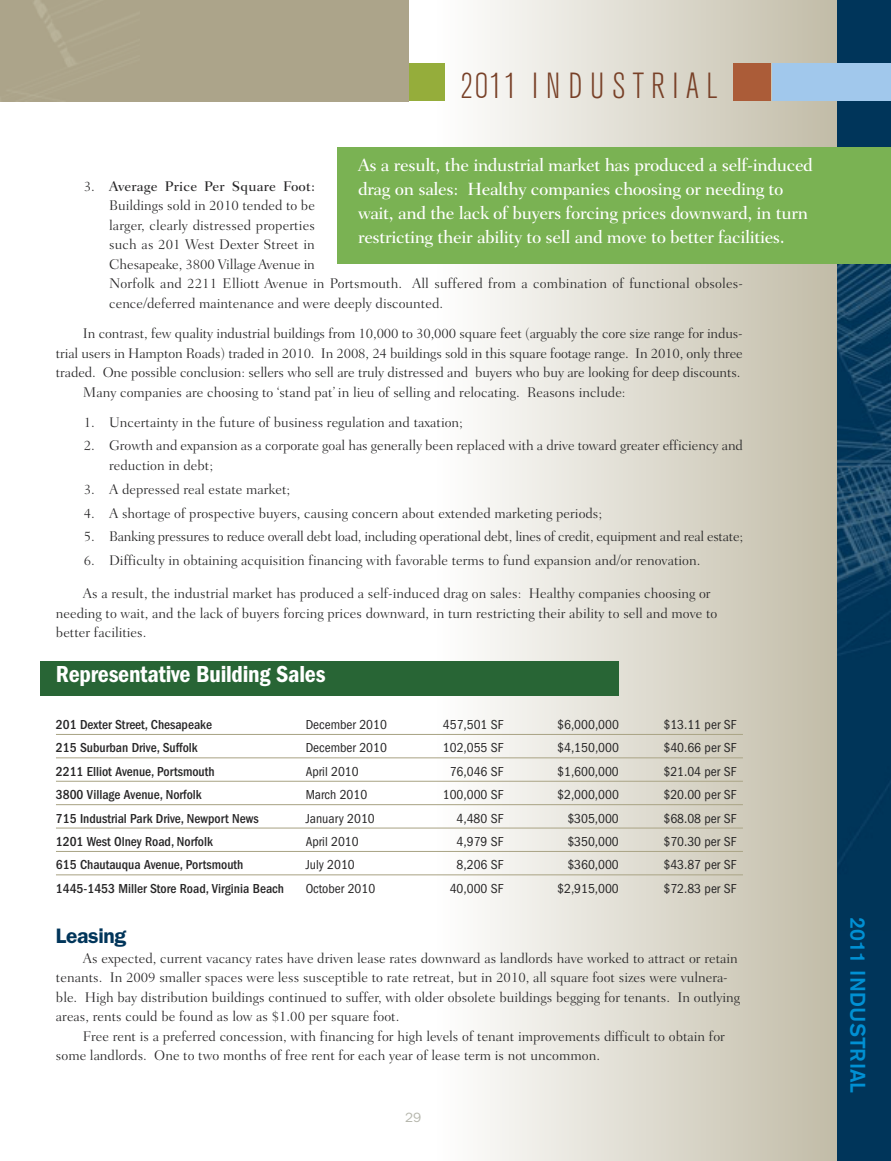
<style>
.page{position:relative;width:891px;height:1161px;background:#fff}
.page>*{position:absolute;margin:0;border:0;box-sizing:border-box;transform-origin:0 0}
.t1{font:300 condensed 36px "Akzidenz Grotesk BE";letter-spacing:.2em;color:#784027}
.t2{font:600 condensed 24px "Franklin Gothic";letter-spacing:-.01em;color:#fff}
.t3{font:500 21px "Akzidenz Grotesk BE";color:#0090d3}
.t4{font:600 21px "Franklin Gothic";letter-spacing:-.015em;color:#00355a}
.t5{font:500 18px/24px "Fairfield LH";letter-spacing:-.02em;color:#fff}
.t6{font:300 14.25px/19.5px "Fairfield LH";color:#272627}
.t7{font:300 14.25px "Fairfield LH";letter-spacing:-.02em;color:#272627}
.t8{font:condensed 13.5px "Franklin Gothic";color:#272627}
.t9{font:500 condensed 13.5px "Franklin Gothic";color:#272627}
.t10{font:13.5px "Franklin Gothic";color:#b5b6ac}
.s1{font-weight:500}
</style>
<div class="page">
<div style="left:438px;top:0;width:424px;height:1161px;background:linear-gradient(to right,#fefefe,#beb8a2)"></div>
<div style="left:837px;top:0;width:54px;height:1161px;background:#00355a"></div>
<img style="left:837px;top:264px;width:54px;height:600px">
<div style="left:734px;top:63px;width:37px;height:38px;background:#ab5c38"></div>
<div style="left:772px;top:63px;width:119px;height:38px;background:#a1c8ec"></div>
<div style="left:408px;top:63px;width:36px;height:38px;background:#95ad3b"></div>
<div style="left:0;top:0;width:409px;height:101px;background:#aca48a"></div>
<img style="left:34px;top:0;width:42px;height:67px">
<div style="left:40px;top:661px;width:579px;height:35px;background:#286535"></div>
<hr style="left:56px;top:734px;width:687px;height:1px;background:#aca688">
<hr style="left:56px;top:757px;width:687px;height:1px;background:#aca688">
<hr style="left:56px;top:781px;width:687px;height:1px;background:#aca688">
<hr style="left:56px;top:804px;width:687px;height:1px;background:#aca688">
<hr style="left:56px;top:828px;width:687px;height:1px;background:#aca688">
<hr style="left:56px;top:851px;width:687px;height:1px;background:#aca688">
<hr style="left:56px;top:874px;width:687px;height:1px;background:#aca688">
<div style="left:337px;top:147px;width:554px;height:116px;background:#7ab253"></div>
<h1 class="t1" style="left:460px;top:73px;width:259px">2011 INDUSTRIAL</h1>
<p class="t5" style="left:358px;top:155px;width:456px">As a result, the industrial market has produced a self-induced drag on sales: Healthy companies choosing or needing to wait, and the lack of buyers forcing prices downward, in turn restricting their ability to sell and move to better facilities.</p>
<p class="t6" style="left:109px;top:178px;width:635px;text-indent:-25px">3. <span class="s1">Average Price Per Square Foot:<br></span>Buildings sold in 2010 tended to be<br>larger, clearly distressed properties<br>such as 201 West Dexter Street in<br>Chesapeake, 3800 Village Avenue in<br>Norfolk and 2211 Elliott Avenue in Portsmouth. All suffered from a combination of functional obsoles&shy;cence/deferred maintenance and were deeply discounted.</p>
<p class="t6" style="left:83px;top:325px;width:661px">In contrast, few quality industrial buildings from 10,000 to 30,000 square feet (arguably the core size range for indus-</p>
<p class="t6" style="left:56px;top:345px;width:688px">trial users in Hampton Roads) traded in 2010. In 2008, 24 buildings sold in this square footage range. In 2010, only three</p>
<p class="t6" style="left:56px;top:364px;width:686px">traded. One possible conclusion: sellers who sell are truly distressed and buyers who buy are looking for deep discounts.</p>
<p class="t6" style="left:83px;top:384px;width:544px">Many companies are choosing to ‘stand pat’ in lieu of selling and relocating. Reasons include:</p>
<p class="t6" style="left:84px;top:413px;width:381px">1. Uncertainty in the future of business regulation and taxation;</p>
<p class="t6" style="left:109px;top:437px;width:635px;text-indent:-25px">2. Growth and expansion as a corporate goal has generally been replaced with a drive toward greater efficiency and reduction in debt;</p>
<p class="t6" style="left:84px;top:481px;width:208px">3. A depressed real estate market;</p>
<p class="t6" style="left:84px;top:504px;width:520px">4. A shortage of prospective buyers, causing concern about extended marketing periods;</p>
<p class="t7" style="left:84px;top:531px;width:661px">5. Banking pressures to reduce overall debt load, including operational debt, lines of credit, equipment and real estate;</p>
<p class="t6" style="left:84px;top:552px;width:618px">6. Difficulty in obtaining acquisition financing with favorable terms to fund expansion and/or renovation.</p>
<p class="t6" style="left:56px;top:585px;width:663px;text-indent:27px">As a result, the industrial market has produced a self-induced drag on sales: Healthy companies choosing or needing to wait, and the lack of buyers forcing prices downward, in turn restricting their ability to sell and move to better facilities.</p>
<h2 class="t2" style="left:56px;top:666px;width:271px">Representative Building Sales</h2>
<p class="t9" style="left:56px;top:720px;width:158px">201 Dexter Street, Chesapeake</p>
<p class="t8" style="left:306px;top:720px;width:83px">December 2010</p>
<p class="t8" style="left:443px;top:720px;width:62px">457,501 SF</p>
<p class="t8" style="left:557px;top:720px;width:63px">$6,000,000</p>
<p class="t8" style="left:664px;top:720px;width:74px">$13.11 per SF</p>
<p class="t9" style="left:56px;top:743px;width:143px">215 Suburban Drive, Suffolk</p>
<p class="t8" style="left:306px;top:743px;width:83px">December 2010</p>
<p class="t8" style="left:443px;top:743px;width:62px">102,055 SF</p>
<p class="t8" style="left:557px;top:743px;width:63px">$4,150,000</p>
<p class="t8" style="left:664px;top:743px;width:74px">$40.66 per SF</p>
<p class="t9" style="left:56px;top:767px;width:160px">2211 Elliot Avenue, Portsmouth</p>
<p class="t8" style="left:306px;top:767px;width:55px">April 2010</p>
<p class="t8" style="left:450px;top:767px;width:55px">76,046 SF</p>
<p class="t8" style="left:557px;top:767px;width:63px">$1,600,000</p>
<p class="t8" style="left:663px;top:767px;width:74px">$21.04 per SF</p>
<p class="t9" style="left:56px;top:790px;width:147px">3800 Village Avenue, Norfolk</p>
<p class="t8" style="left:306px;top:790px;width:63px">March 2010</p>
<p class="t8" style="left:443px;top:790px;width:62px">100,000 SF</p>
<p class="t8" style="left:557px;top:790px;width:63px">$2,000,000</p>
<p class="t8" style="left:663px;top:790px;width:74px">$20.00 per SF</p>
<p class="t9" style="left:56px;top:814px;width:204px">715 Industrial Park Drive, Newport News</p>
<p class="t8" style="left:306px;top:814px;width:71px">January 2010</p>
<p class="t8" style="left:457px;top:814px;width:48px">4,480 SF</p>
<p class="t8" style="left:567px;top:814px;width:53px">$305,000</p>
<p class="t8" style="left:663px;top:814px;width:74px">$68.08 per SF</p>
<p class="t9" style="left:56px;top:837px;width:158px">1201 West Olney Road, Norfolk</p>
<p class="t8" style="left:306px;top:837px;width:55px">April 2010</p>
<p class="t8" style="left:457px;top:837px;width:48px">4,979 SF</p>
<p class="t8" style="left:567px;top:837px;width:53px">$350,000</p>
<p class="t8" style="left:663px;top:837px;width:74px">$70.30 per SF</p>
<p class="t9" style="left:56px;top:860px;width:189px">615 Chautauqua Avenue, Portsmouth</p>
<p class="t8" style="left:306px;top:860px;width:51px">July 2010</p>
<p class="t8" style="left:457px;top:860px;width:48px">8,206 SF</p>
<p class="t8" style="left:567px;top:860px;width:53px">$360,000</p>
<p class="t8" style="left:663px;top:860px;width:74px">$43.87 per SF</p>
<p class="t9" style="left:56px;top:884px;width:229px">1445-1453 Miller Store Road, Virginia Beach</p>
<p class="t8" style="left:306px;top:884px;width:71px">October 2010</p>
<p class="t8" style="left:450px;top:884px;width:55px">40,000 SF</p>
<p class="t8" style="left:557px;top:884px;width:63px">$2,915,000</p>
<p class="t8" style="left:663px;top:884px;width:74px">$72.83 per SF</p>
<h3 class="t4" style="left:56px;top:929px;width:72px">Leasing</h3>
<p class="t6" style="left:56px;top:949px;width:686px;text-indent:27px">As expected, current vacancy rates have driven lease rates downward as landlords have worked to attract or retain tenants. In 2009 smaller spaces were less susceptible to rate retreat, but in 2010, all square foot sizes were vulnera&shy;ble. High bay distribution buildings continued to suffer, with older obsolete buildings begging for tenants. In outlying areas, rents could be found as low as $1.00 per square foot.</p>
<p class="t6" style="left:56px;top:1027px;width:671px;text-indent:27px">Free rent is a preferred concession, with financing for high levels of tenant improvements difficult to obtain for some landlords. One to two months of free rent for each year of lease term is not uncommon.</p>
<p class="t10" style="left:405px;top:1112px;width:18px">29</p>
<h3 class="t3" style="left:865px;top:917px;width:178px;rotate:90deg">2011 INDUSTRIAL</h3>
</div>
